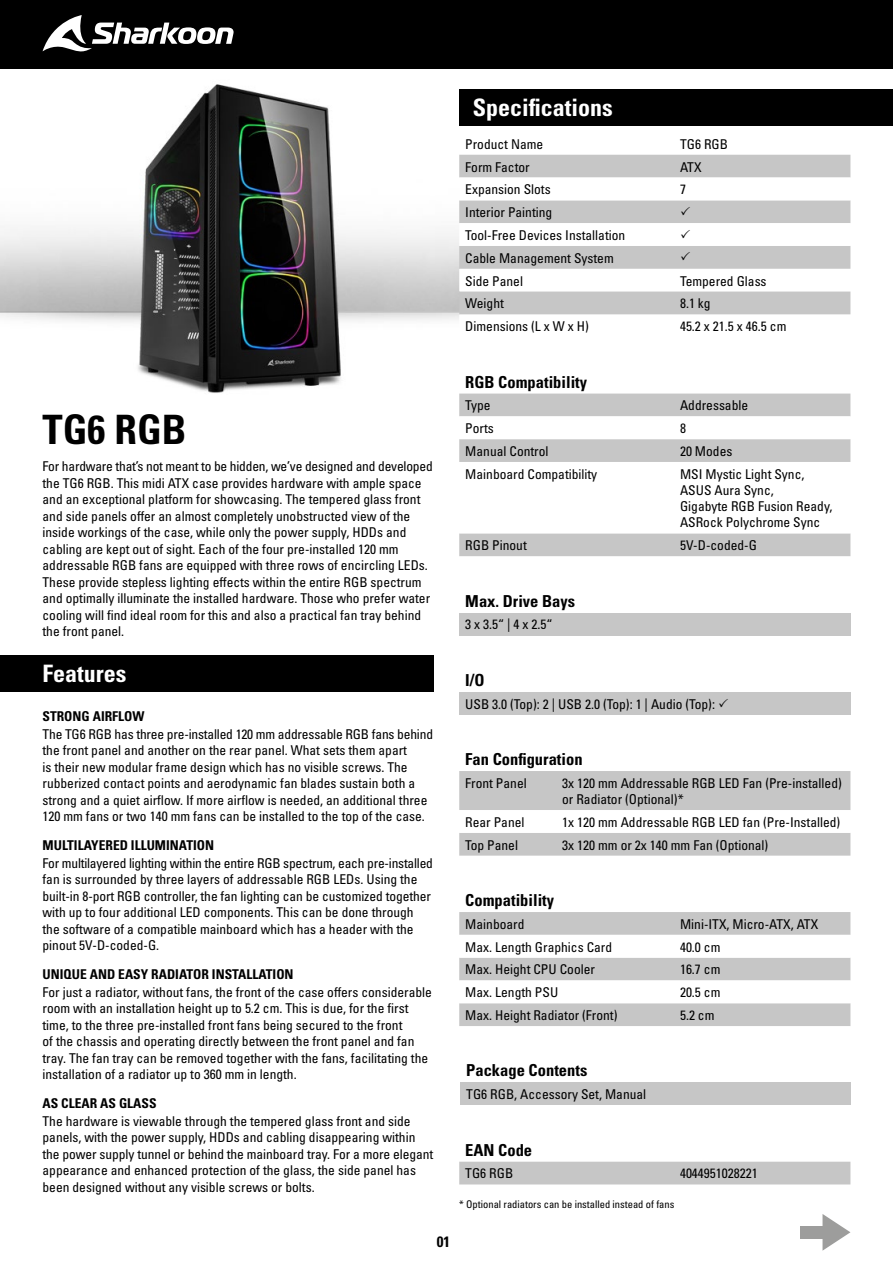
<style>
.page{position:relative;width:893px;height:1263px;background:#fff}
.page>*{position:absolute;margin:0;border:0;box-sizing:border-box;transform-origin:0 0}
.t1{font:40.5px "Univers LTCYR 67 Bold Cond";color:#000}
.t2{font:24px "Univers LTCYR 67 Bold Cond";color:#fff}
.t3{font:16.5px "Univers LTCYR 67 Bold Cond";color:#000}
.t4{font:15px "Univers LTCYR 67 Bold Cond";color:#000}
.t5{font:condensed 13.5px/16.5px "Univers LTCYR 57";color:#000}
.t6{font:13.5px "Univers LTCYR 67 Bold Cond";color:#000}
.t7{font:condensed 10.5px "Univers LTCYR 57";color:#000}
</style>
<div class="page">
<div style="left:0;top:0;width:893px;height:69px;background:#000"></div>
<svg style="left:43px;top:15px;width:191px;height:37px"></svg>
<img style="left:0;top:84px;width:459px;height:309px">
<div style="left:0;top:655px;width:434px;height:37px;background:#000"></div>
<svg style="left:459px;top:771px;width:391px;height:85px"></svg>
<div style="left:459px;top:394px;width:391px;height:162px;background:#c6c6c6"></div>
<svg style="left:459px;top:416px;width:391px;height:117px"></svg>
<svg style="left:459px;top:912px;width:391px;height:114px"></svg>
<div style="left:459px;top:692px;width:391px;height:23px;background:#c6c6c6"></div>
<div style="left:459px;top:613px;width:391px;height:22px;background:#c6c6c6"></div>
<div style="left:460px;top:1082px;width:390px;height:23px;background:#c6c6c6"></div>
<div style="left:459px;top:89px;width:434px;height:37px;background:#000"></div>
<svg style="left:459px;top:155px;width:391px;height:159px;fill:#c6c6c6"></svg>
<svg style="left:822px;top:1214px;width:28px;height:37px"></svg>
<div style="left:800px;top:1226px;width:25px;height:12px;background:#9d9d9c"></div>
<div style="left:459px;top:1162px;width:391px;height:22px;background:#c6c6c6"></div>
<svg style="left:459px;top:178px;width:391px;height:68px"></svg>
<svg style="left:681px;top:252px;width:9px;height:9px"></svg>
<h2 class="t2" style="left:473px;top:93px;width:142px">Specifications</h2>
<p class="t5" style="left:465px;top:135px;width:80px">Product Name</p>
<p class="t5" style="left:680px;top:135px;width:49px">TG6 RGB</p>
<p class="t5" style="left:465px;top:158px;width:66px">Form Factor</p>
<p class="t5" style="left:680px;top:158px;width:23px">ATX</p>
<p class="t5" style="left:465px;top:181px;width:87px">Expansion Slots</p>
<p class="t5" style="left:680px;top:181px;width:7px">7</p>
<p class="t5" style="left:465px;top:201px;width:161px;line-height:22.8px">Interior Painting<br>Tool-Free Devices Installation<br>Cable Management System<br>Side Panel</p>
<p class="t5" style="left:680px;top:272px;width:88px">Tempered Glass</p>
<p class="t5" style="left:465px;top:295px;width:40px">Weight</p>
<p class="t5" style="left:680px;top:295px;width:32px">8.1 kg</p>
<p class="t5" style="left:465px;top:318px;width:125px">Dimensions (L x W x H)</p>
<p class="t5" style="left:680px;top:318px;width:108px">45.2 x 21.5 x 46.5 cm</p>
<h1 class="t1" style="left:43px;top:405px;width:145px">TG6 RGB</h1>
<p class="t5" style="left:43px;top:458px;width:392px">For hardware that’s not meant to be hidden, we’ve designed and developed the TG6 RGB. This midi ATX case provides hardware with ample space and an exceptional platform for showcasing. The tempered glass front and side panels offer an almost completely unobstructed view of the inside workings of the case, while only the power supply, HDDs and cabling are kept out of sight. Each of the four pre-installed 120 mm addressable RGB fans are equipped with three rows of encircling LEDs.<br>These provide stepless lighting effects within the entire RGB spectrum and optimally illuminate the installed hardware. Those who prefer water cooling will find ideal room for this and also a practical fan tray behind the front panel.</p>
<h2 class="t2" style="left:43px;top:658px;width:85px">Features</h2>
<p class="t6" style="left:43px;top:708px;width:104px">STRONG AIRFLOW</p>
<p class="t5" style="left:43px;top:725px;width:392px">The TG6 RGB has three pre-installed 120 mm addressable RGB fans behind the front panel and another on the rear panel. What sets them apart<br>is their new modular frame design which has no visible screws. The rubberized contact points and aerodynamic fan blades sustain both a strong and a quiet airflow. If more airflow is needed, an additional three 120 mm fans or two 140 mm fans can be installed to the top of the case.</p>
<p class="t6" style="left:43px;top:837px;width:173px">MULTILAYERED ILLUMINATION</p>
<p class="t5" style="left:43px;top:854px;width:392px">For multilayered lighting within the entire RGB spectrum, each pre-installed fan is surrounded by three layers of addressable RGB LEDs. Using the built-in 8-port RGB controller, the fan lighting can be customized together with up to four additional LED components. This can be done through the software of a compatible mainboard which has a header with the pinout 5V-D-coded-G.</p>
<p class="t6" style="left:43px;top:966px;width:253px">UNIQUE AND EASY RADIATOR INSTALLATION</p>
<p class="t5" style="left:43px;top:983px;width:391px">For just a radiator, without fans, the front of the case offers considerable room with an installation height up to 5.2 cm. This is due, for the first time, to the three pre-installed front fans being secured to the front<br>of the chassis and operating directly between the front panel and fan tray. The fan tray can be removed together with the fans, facilitating the installation of a radiator up to 360 mm in length.</p>
<p class="t6" style="left:43px;top:1095px;width:116px">AS CLEAR AS GLASS</p>
<p class="t5" style="left:43px;top:1112px;width:392px">The hardware is viewable through the tempered glass front and side panels, with the power supply, HDDs and cabling disappearing within the power supply tunnel or behind the mainboard tray. For a more elegant appearance and enhanced protection of the glass, the side panel has been designed without any visible screws or bolts.</p>
<p class="t4" style="left:437px;top:1232px;width:15px">01</p>
<p class="t3" style="left:465px;top:372px;width:123px">RGB Compatibility</p>
<p class="t5" style="left:465px;top:397px;width:27px">Type</p>
<p class="t5" style="left:680px;top:397px;width:70px">Addressable</p>
<p class="t5" style="left:465px;top:420px;width:30px">Ports</p>
<p class="t5" style="left:680px;top:420px;width:7px">8</p>
<p class="t5" style="left:465px;top:443px;width:85px">Manual Control</p>
<p class="t5" style="left:680px;top:443px;width:54px">20 Modes</p>
<p class="t5" style="left:465px;top:465px;width:133px">Mainboard Compatibility</p>
<p class="t5" style="left:680px;top:465px;width:154px">MSI Mystic Light Sync,<br>ASUS Aura Sync,<br>Gigabyte RGB Fusion Ready,<br>ASRock Polychrome Sync</p>
<p class="t5" style="left:465px;top:537px;width:63px">RGB Pinout</p>
<p class="t5" style="left:680px;top:537px;width:78px">5V-D-coded-G</p>
<p class="t3" style="left:465px;top:591px;width:111px">Max. Drive Bays</p>
<p class="t5" style="left:465px;top:616px;width:89px">3 x 3.5“ | 4 x 2.5“</p>
<p class="t3" style="left:465px;top:670px;width:21px">I/O</p>
<p class="t5" style="left:465px;top:695px;width:251px">USB 3.0 (Top): 2 | USB 2.0 (Top): 1 | Audio (Top):</p>
<p class="t3" style="left:465px;top:749px;width:119px">Fan Configuration</p>
<p class="t5" style="left:465px;top:774px;width:63px">Front Panel</p>
<p class="t5" style="left:562px;top:774px;width:281px">3x 120 mm Addressable RGB LED Fan (Pre-installed) or Radiator (Optional)*</p>
<p class="t5" style="left:465px;top:813px;width:61px">Rear Panel</p>
<p class="t5" style="left:562px;top:813px;width:280px">1x 120 mm Addressable RGB LED fan (Pre-Installed)</p>
<p class="t5" style="left:465px;top:836px;width:54px">Top Panel</p>
<p class="t5" style="left:562px;top:836px;width:208px">3x 120 mm or 2x 140 mm Fan (Optional)</p>
<p class="t3" style="left:465px;top:890px;width:90px">Compatibility</p>
<p class="t5" style="left:465px;top:915px;width:61px">Mainboard</p>
<p class="t5" style="left:680px;top:915px;width:140px">Mini-ITX, Micro-ATX, ATX</p>
<p class="t5" style="left:465px;top:938px;width:148px">Max. Length Graphics Card</p>
<p class="t5" style="left:680px;top:938px;width:42px">40.0 cm</p>
<p class="t5" style="left:465px;top:961px;width:131px">Max. Height CPU Cooler</p>
<p class="t5" style="left:680px;top:961px;width:42px">16.7 cm</p>
<p class="t5" style="left:465px;top:984px;width:94px">Max. Length PSU</p>
<p class="t5" style="left:680px;top:984px;width:42px">20.5 cm</p>
<p class="t5" style="left:465px;top:1007px;width:154px">Max. Height Radiator (Front)</p>
<p class="t5" style="left:680px;top:1007px;width:36px">5.2 cm</p>
<p class="t3" style="left:466px;top:1060px;width:123px">Package Contents</p>
<p class="t5" style="left:466px;top:1086px;width:181px">TG6 RGB, Accessory Set, Manual</p>
<p class="t3" style="left:465px;top:1140px;width:68px">EAN Code</p>
<p class="t5" style="left:465px;top:1165px;width:49px">TG6 RGB</p>
<p class="t5" style="left:680px;top:1165px;width:79px">4044951028221</p>
<p class="t7" style="left:459px;top:1198px;width:217px">* Optional radiators can be installed instead of fans</p>
</div>
